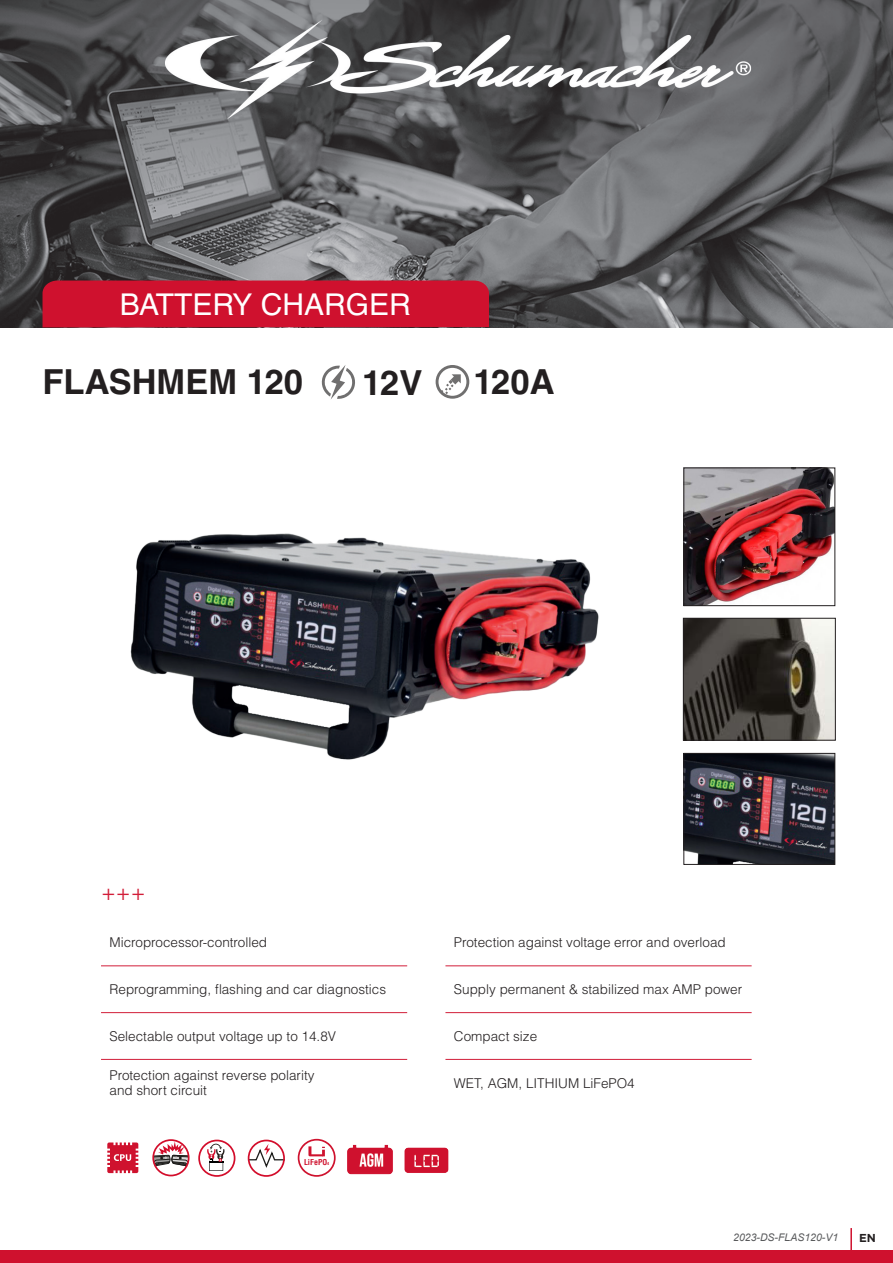
<style>
.page{position:relative;width:893px;height:1263px;background:#fff}
.page>*{position:absolute;margin:0;border:0;box-sizing:border-box;transform-origin:0 0}
.t1{font:700 34.5px "Helvetica LT Std";color:#231f20}
.t2{font:30px "Helvetica LT Std";color:#fff}
.TEXTE_INFO{font:300 22.5px "Helvetica LT Std";color:#d21e39}
.TEXTE_INFO-2{font:300 13.5px "Helvetica LT Std";color:#231f20}
.t3{font:700 11.55px "Gotham";color:#231f20}
.t4{font:italic 10.5px "Arial";color:#57585a}
.t5{font:700 condensed 7.95px "Helvetica LT Std";color:#cf122e}
.s1{font-size:4.05px}
</style>
<div class="page">
<img style="left:0;top:0;width:893px;height:327px">
<hr style="left:850px;top:1228px;width:2px;height:35px;background:#cf112e">
<hr style="left:101px;top:1012px;width:306px;height:1px;background:#d21e39">
<hr style="left:445px;top:1012px;width:307px;height:1px;background:#d21e39">
<hr style="left:101px;top:1059px;width:306px;height:1px;background:#d21e39">
<hr style="left:445px;top:1059px;width:307px;height:1px;background:#d21e39">
<hr style="left:101px;top:965px;width:306px;height:1px;background:#d21e39">
<hr style="left:445px;top:965px;width:307px;height:1px;background:#d21e39">
<svg style="left:436px;top:365px;width:33px;height:34px"></svg>
<svg style="left:321px;top:365px;width:34px;height:34px"></svg>
<svg style="left:247px;top:1144px;width:38px;height:26px"></svg>
<div style="left:248px;top:1139px;width:37px;height:38px;border:2px solid #d30d2b;border-radius:50%"></div>
<svg style="left:298px;top:1139px;width:38px;height:38px"></svg>
<img style="left:347px;top:1144px;width:46px;height:31px">
<img style="left:404px;top:1147px;width:45px;height:26px">
<svg style="left:107px;top:1142px;width:31px;height:31px"></svg>
<div style="left:152px;top:1139px;width:38px;height:37px;border:2px solid #d30d2b;border-radius:50%"></div>
<svg style="left:153px;top:1141px;width:36px;height:34px"></svg>
<div style="left:198px;top:1139px;width:37px;height:38px;border:2px solid #d30d2b;border-radius:50%"></div>
<svg style="left:207px;top:1144px;width:17px;height:27px"></svg>
<div style="left:0;top:1250px;width:893px;height:13px;background:#cf112e"></div>
<div style="left:43px;top:280px;width:446px;height:47px;background:#cf112e"></div>
<img style="left:130px;top:533px;width:469px;height:227px">
<img style="left:686px;top:755px;width:147px;height:107px">
<div style="left:684px;top:753px;width:151px;height:111px;border:1px solid #231f20"></div>
<img style="left:685px;top:620px;width:148px;height:118px">
<div style="left:683px;top:618px;width:152px;height:122px;border:1px solid #231f20"></div>
<img style="left:686px;top:470px;width:147px;height:134px">
<div style="left:684px;top:468px;width:151px;height:138px;border:1px solid #231f20"></div>
<p class="t2" style="left:120px;top:287px;width:293px">BATTERY CHARGER</p>
<p class="t1" style="left:43px;top:361px;width:262px">FLASHMEM 120</p>
<p class="t1" style="left:362px;top:362px;width:62px">12V</p>
<p class="t1" style="left:473px;top:361px;width:83px">120A</p>
<p class="TEXTE_INFO" style="left:101px;top:878px;width:46px">+++</p>
<p class="TEXTE_INFO-2" style="left:110px;top:934px;width:159px">Microprocessor-controlled</p>
<p class="TEXTE_INFO-2" style="left:454px;top:934px;width:273px">Protection against voltage error and overload</p>
<p class="TEXTE_INFO-2" style="left:110px;top:981px;width:278px">Reprogramming, flashing and car diagnostics</p>
<p class="TEXTE_INFO-2" style="left:454px;top:981px;width:290px">Supply permanent &amp; stabilized max AMP power</p>
<p class="TEXTE_INFO-2" style="left:110px;top:1028px;width:228px">Selectable output voltage up to 14.8V</p>
<p class="TEXTE_INFO-2" style="left:454px;top:1028px;width:85px">Compact size</p>
<p class="TEXTE_INFO-2" style="left:110px;top:1067px;width:207px">Protection against reverse polarity</p>
<p class="TEXTE_INFO-2" style="left:110px;top:1082px;width:99px">and short circuit</p>
<p class="TEXTE_INFO-2" style="left:454px;top:1074px;width:182px">WET, AGM, LITHIUM LiFePO4</p>
<p class="t5" style="left:304px;top:1157px;width:27px">LiFePO<span class="s1">4</span></p>
<p class="t4" style="left:733px;top:1230px;width:107px">2023-DS-FLAS120-V1</p>
<p class="t3" style="left:859px;top:1230px;width:18px">EN</p>
</div>
